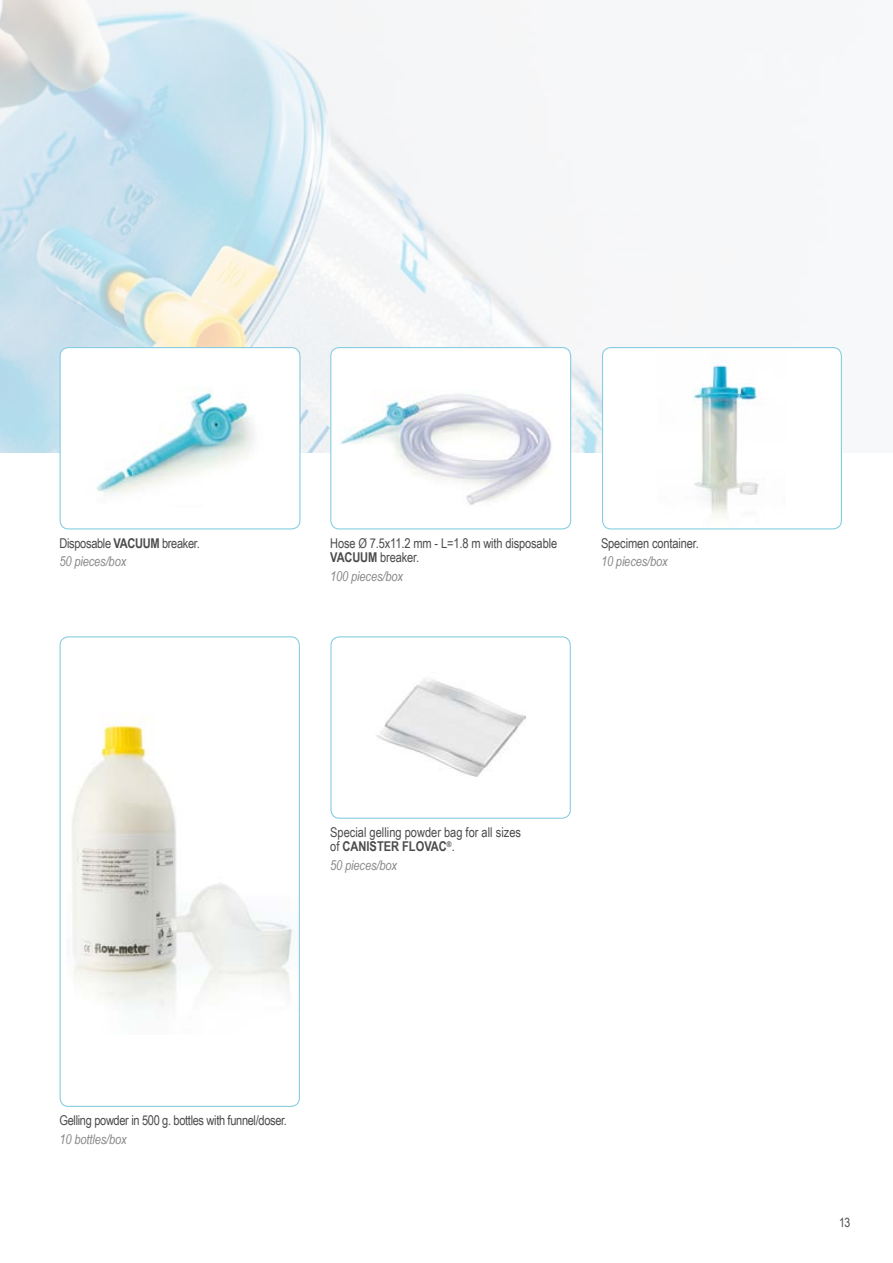
<style>
.page{position:relative;width:893px;height:1263px;background:#fff}
.page>*{position:absolute;margin:0;border:0;box-sizing:border-box;transform-origin:0 0}
.t1{font:13.5px/14.2px "Arial Narrow";letter-spacing:-.01em;color:#4b4b4d}
.t2{font:italic 13.5px "Arial Narrow";letter-spacing:-.01em;color:#87888a}
.t3{font:12.75px "Arial Narrow";color:#4b4b4d}
.s1{font-weight:700}
.s2{font-style:italic;color:#87888a}
</style>
<div class="page">
<svg style="left:0;top:0;width:842px;height:453px;fill:#f5f6f7"></svg>
<div style="left:60px;top:348px;width:240px;height:181px;background:#fff;border-radius:9px"></div>
<img style="left:96px;top:387px;width:157px;height:109px">
<div style="left:60px;top:347px;width:240px;height:182px;border:1px solid #87cee0;border-radius:9px"></div>
<div style="left:331px;top:348px;width:240px;height:181px;background:#fff;border-radius:9px"></div>
<div style="left:330px;top:347px;width:241px;height:182px;border:1px solid #87cee0;border-radius:9px"></div>
<div style="left:602px;top:348px;width:239px;height:181px;background:#fff;border-radius:9px"></div>
<img style="left:693px;top:360px;width:66px;height:156px">
<div style="left:602px;top:347px;width:240px;height:182px;border:1px solid #87cee0;border-radius:9px"></div>
<div style="left:330px;top:636px;width:241px;height:183px;border:1px solid #87cee0;border-radius:9px"></div>
<img style="left:376px;top:679px;width:150px;height:98px">
<img style="left:340px;top:394px;width:212px;height:111px">
<img style="left:72px;top:714px;width:226px;height:295px">
<div style="left:60px;top:636px;width:240px;height:471px;border:1px solid #87cee0;border-radius:9px"></div>
<p class="t1" style="left:60px;top:533px;width:142px;line-height:18.5px">Disposable <span class="s1">VACUUM</span> breaker.<br><span class="s2">50 pieces/box</span></p>
<p class="t1" style="left:330px;top:535px;width:228px">Hose Ø 7.5x11.2 mm - L=1.8 m with disposable<br><span class="s1">VACUUM</span> breaker.</p>
<p class="t2" style="left:330px;top:566px;width:74px">100 pieces/box</p>
<p class="t1" style="left:601px;top:535px;width:99px">Specimen container.</p>
<p class="t2" style="left:601px;top:552px;width:68px">10 pieces/box</p>
<p class="t1" style="left:330px;top:825px;width:192px">Special gelling powder bag for all sizes of <span class="s1">CANISTER FLOVAC</span><sup>®</sup>.</p>
<p class="t2" style="left:330px;top:856px;width:68px">50 pieces/box</p>
<p class="t1" style="left:60px;top:1113px;width:229px">Gelling powder in 500 g. bottles with funnel/doser.</p>
<p class="t2" style="left:60px;top:1130px;width:69px">10 bottles/box</p>
<p class="t3" style="left:839px;top:1213px;width:13px">13</p>
</div>
